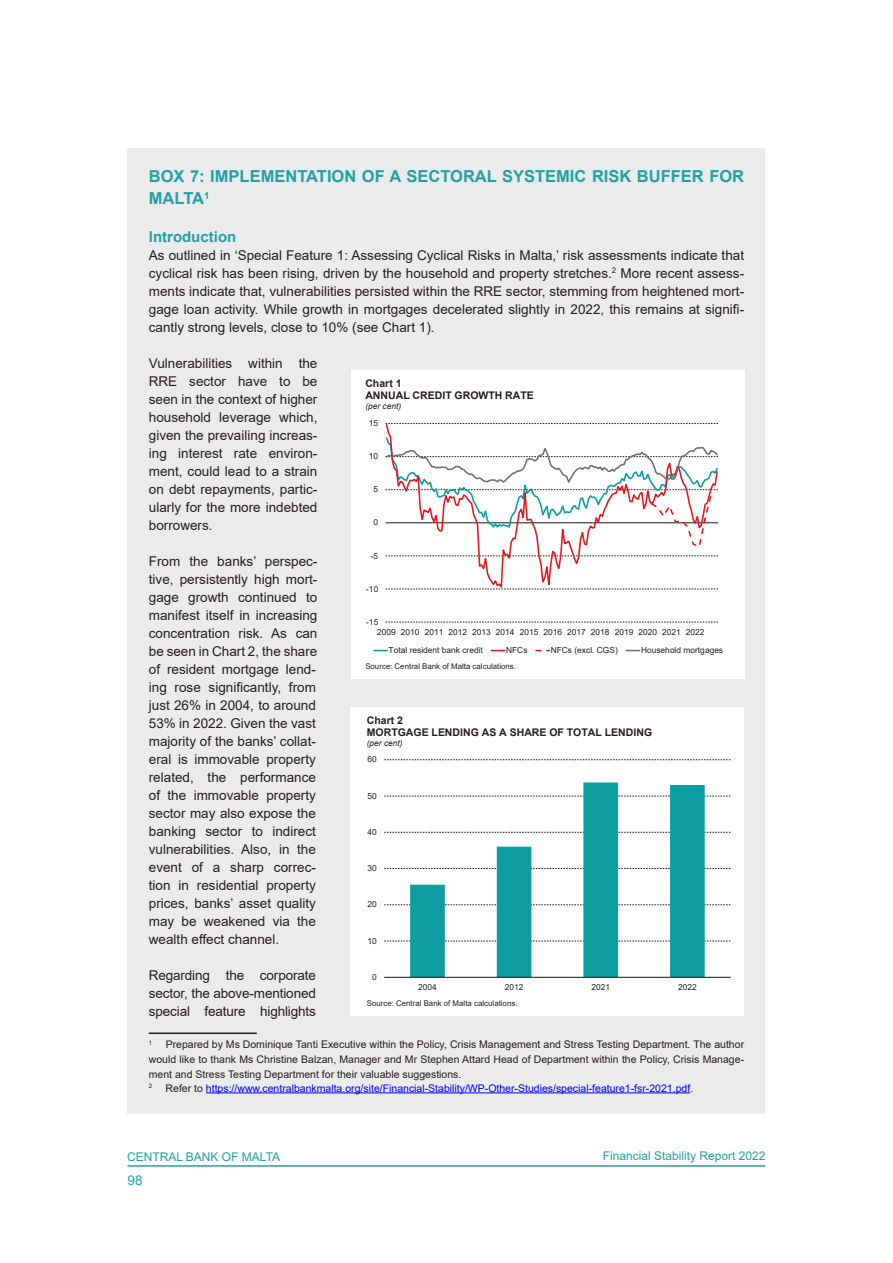
<style>
.page{position:relative;width:893px;height:1263px;background:#fff}
.page>*{position:absolute;margin:0;border:0;box-sizing:border-box;transform-origin:0 0}
.FSR_Main_Title_copy{font:700 16.5px/22.5px "Arial";color:#23a1a3}
.FSR_Subhead_Level_1{font:700 15px "Arial";color:#23a1a3}
.FSR_Normal_Text_copy{font:13.5px/18px "Arial";color:#231f20;text-align:justify}
.t1{font:13.5px "Arial";color:#23a1a3}
.t2{font:12px "Arial";color:#23a1a3}
.FSR_Footnote_copy{font:10.5px/15px "Arial";color:#231f20;text-align:justify}
.FSR_Footnote_copy-2{font:10.5px "Arial";color:#00f}
.t3{font:700 10.5px/12.1px "Arial";color:#231f20}
.t4{font:8.4px "Arial";color:#231f20}
.t5{font:italic 8.4px "Arial";color:#231f20}
.t6{font:7.8px "Arial";letter-spacing:.005em;color:#231f20}
.FSR_Footnote_copy-3{font:6.15px "Arial";color:#231f20}
.s1{color:#231f20}
</style>
<div class="page">
<hr style="left:128px;top:1165px;width:637px;height:2px;background:#23a1a3">
<div style="left:128px;top:149px;width:637px;height:965px;background:#ebebeb"></div>
<hr style="left:149px;top:1032px;width:108px;height:2px;background:#231f20">
<hr style="left:206px;top:1092px;width:484px;height:1px;background:#00f">
<div style="left:351px;top:370px;width:394px;height:308px;background:#fff"></div>
<svg style="left:386px;top:622px;width:332px;height:1px"></svg>
<svg style="left:385px;top:423px;width:333px;height:167px"></svg>
<svg style="left:385px;top:436px;width:333px;height:113px"></svg>
<svg style="left:374px;top:650px;width:13px;height:1px"></svg>
<svg style="left:491px;top:650px;width:14px;height:1px"></svg>
<svg style="left:626px;top:650px;width:14px;height:1px"></svg>
<div style="left:350px;top:707px;width:393px;height:308px;background:#fff"></div>
<svg style="left:384px;top:941px;width:347px;height:1px"></svg>
<svg style="left:384px;top:904px;width:347px;height:1px"></svg>
<svg style="left:384px;top:868px;width:347px;height:1px"></svg>
<svg style="left:384px;top:832px;width:347px;height:1px"></svg>
<svg style="left:384px;top:796px;width:347px;height:1px"></svg>
<svg style="left:384px;top:759px;width:347px;height:1px"></svg>
<svg style="left:410px;top:782px;width:295px;height:195px"></svg>
<hr style="left:384px;top:977px;width:347px;height:1px;background:#231f20">
<p class="FSR_Main_Title_copy" style="left:149px;top:165px;width:597px">BOX 7: IMPLEMENTATION OF A SECTORAL SYSTEMIC RISK BUFFER FOR<br>MALTA<sup>1</sup></p>
<p class="FSR_Subhead_Level_1" style="left:149px;top:226px;width:89px">Introduction</p>
<p class="FSR_Normal_Text_copy" style="left:149px;top:246px;width:597px">As outlined in ‘Special Feature 1: Assessing Cyclical Risks in Malta,’ risk assessments indicate that cyclical risk has been rising, driven by the household and property stretches.<sup>2</sup> More recent assess&shy;ments indicate that, vulnerabilities persisted within the RRE sector, stemming from heightened mort&shy;gage loan activity. While growth in mortgages decelerated slightly in 2022, this remains at signifi&shy;cantly strong levels, close to 10% (see Chart 1).</p>
<p class="FSR_Normal_Text_copy" style="left:149px;top:354px;width:170px">Vulnerabilities within the RRE sector have to be seen in the context of higher household leverage which, given the prevailing increas&shy;ing interest rate environ&shy;ment, could lead to a strain on debt repayments, partic&shy;ularly for the more indebted borrowers.</p>
<p class="FSR_Normal_Text_copy" style="left:149px;top:552px;width:170px">From the banks’ perspec&shy;tive, persistently high mort&shy;gage growth continued to manifest itself in increasing concentration risk. As can be seen in Chart 2, the share of resident mortgage lend&shy;ing rose significantly, from just 26% in 2004, to around 53% in 2022. Given the vast majority of the banks’ collat&shy;eral is immovable property related, the performance of the immovable property sector may also expose the banking sector to indirect vulnerabilities. Also, in the event of a sharp correc&shy;tion in residential property prices, banks’ asset quality may be weakened via the wealth effect channel.</p>
<p class="FSR_Normal_Text_copy" style="left:149px;top:966px;width:169px">Regarding the corporate sector, the above-mentioned special feature highlights</p>
<p class="FSR_Footnote_copy-3" style="left:149px;top:1038px;width:5px">1</p>
<p class="t3" style="left:365px;top:377px;width:170px">Chart 1<br>ANNUAL CREDIT GROWTH RATE</p>
<p class="t5" style="left:365px;top:401px;width:37px">(per cent)</p>
<p class="t4" style="left:369px;top:417px;width:11px">15</p>
<p class="t4" style="left:369px;top:451px;width:11px">10</p>
<p class="t4" style="left:374px;top:484px;width:6px">5</p>
<p class="t4" style="left:374px;top:517px;width:6px">0</p>
<p class="t4" style="left:371px;top:550px;width:9px">-5</p>
<p class="t4" style="left:366px;top:583px;width:14px">-10</p>
<p class="t4" style="left:366px;top:616px;width:14px">-15</p>
<p class="t4" style="left:377px;top:626px;width:329px">2009 2010 2011 2012 2013 2014 2015 2016 2017 2018 2019 2020 2021 2022</p>
<p class="t4" style="left:389px;top:644px;width:96px">Total resident bank credit</p>
<p class="t4" style="left:506px;top:644px;width:23px">NFCs</p>
<p class="t4" style="left:551px;top:644px;width:69px">NFCs (excl. CGS)</p>
<p class="t4" style="left:641px;top:644px;width:84px">Household mortgages</p>
<p class="t6" style="left:365px;top:661px;width:152px">Source: Central Bank of Malta calculations.</p>
<p class="t3" style="left:367px;top:714px;width:287px">Chart 2<br>MORTGAGE LENDING AS A SHARE OF TOTAL LENDING</p>
<p class="t5" style="left:367px;top:738px;width:37px">(per cent)</p>
<p class="t4" style="left:368px;top:754px;width:11px">60</p>
<p class="t4" style="left:368px;top:790px;width:11px">50</p>
<p class="t4" style="left:368px;top:826px;width:11px">40</p>
<p class="t4" style="left:368px;top:862px;width:11px">30</p>
<p class="t4" style="left:368px;top:899px;width:11px">20</p>
<p class="t4" style="left:368px;top:935px;width:11px">10</p>
<p class="t4" style="left:372px;top:971px;width:6px">0</p>
<p class="t4" style="left:418px;top:981px;width:20px">2004</p>
<p class="t4" style="left:505px;top:981px;width:20px">2012</p>
<p class="t4" style="left:591px;top:981px;width:20px">2021</p>
<p class="t4" style="left:678px;top:981px;width:20px">2022</p>
<p class="t6" style="left:367px;top:998px;width:152px">Source: Central Bank of Malta calculations.</p>
<p class="FSR_Footnote_copy" style="left:149px;top:1037px;width:597px;text-indent:17px">Prepared by Ms Dominique Tanti Executive within the Policy, Crisis Management and Stress Testing Department. The author would like to thank Ms Christine Balzan, Manager and Mr Stephen Attard Head of Department within the Policy, Crisis Manage&shy;ment and Stress Testing Department for their valuable suggestions.</p>
<p class="FSR_Footnote_copy-3" style="left:149px;top:1082px;width:5px">2</p>
<p class="FSR_Footnote_copy-2" style="left:166px;top:1081px;width:529px"><span class="s1">Refer to</span> https://www.centralbankmalta.org/site/Financial-Stability/WP-Other-Studies/special-feature1-fsr-2021.pdf<span class="s1">.</span></p>
<p class="t2" style="left:127px;top:1149px;width:155px">CENTRAL BANK OF MALTA</p>
<p class="t2" style="left:603px;top:1147px;width:164px">Financial Stability Report 2022</p>
<p class="t1" style="left:128px;top:1170px;width:17px">98</p>
</div>
